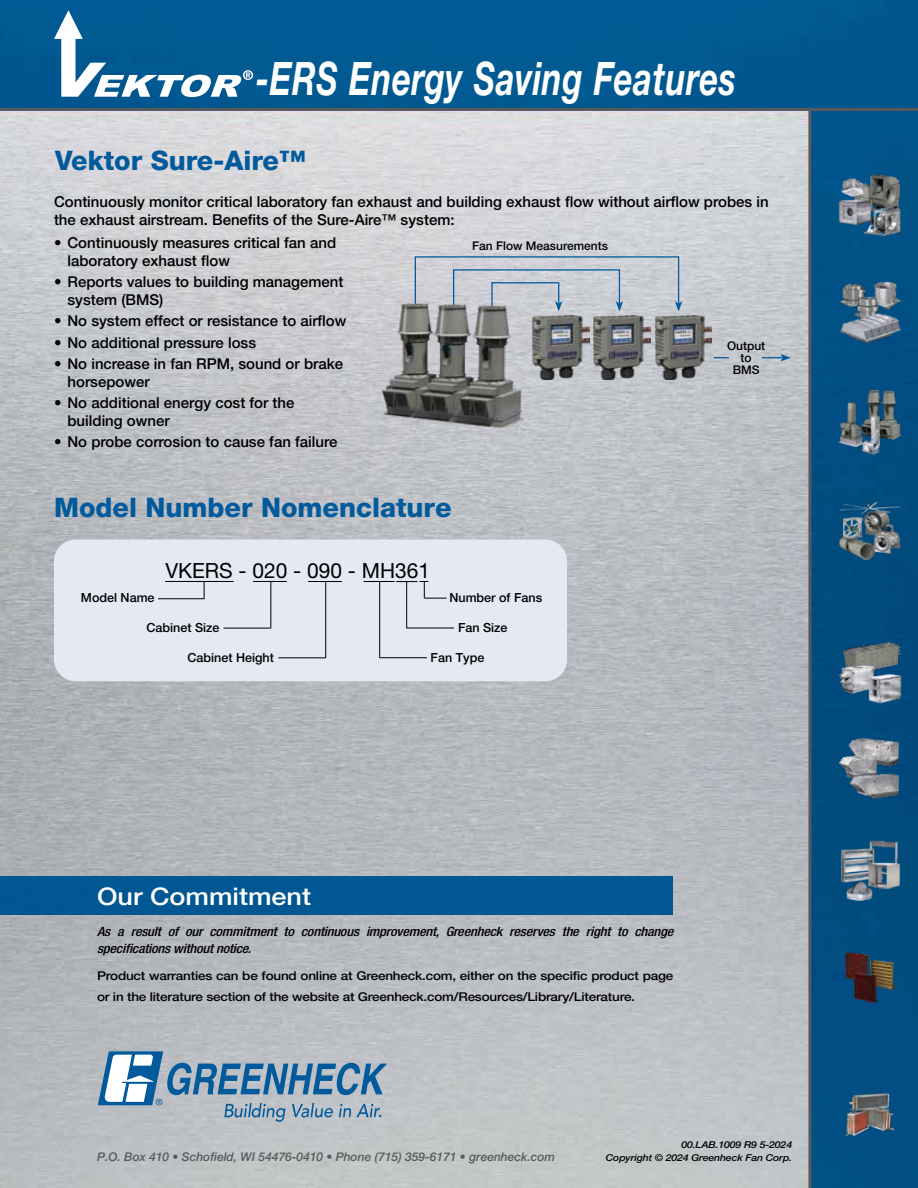
<style>
.page{position:relative;width:918px;height:1188px;background:#fff}
.page>*{position:absolute;margin:0;border:0;box-sizing:border-box;transform-origin:0 0}
.t1{font:italic 700 46.2px "Helvetica Neue LT Std";letter-spacing:.015em;color:#fff;scale:.71 1}
.t2{font:800 27px "Helvetica Neue LT Std";color:#005a9c}
.t3{font:500 24.3px "Helvetica Neue LT Std";color:#fff;scale:1.11 1}
.t4{font:20.85px "Helvetica Neue LT Std";color:#000}
.t5{font:500 15px/18px "Helvetica Neue LT Std";color:#000}
.t6{font:italic 500 condensed 12.9px/17.1px "Helvetica Neue LT Std";letter-spacing:-.015em;color:#000;scale:1.11 1}
.t7{font:500 12.6px "Helvetica Neue LT Std";color:#000}
.t8{font:500 12.15px/21px "Helvetica Neue LT Std";letter-spacing:-.015em;color:#000;scale:1.11 1}
.t9{font:italic 500 12px "Helvetica Neue LT Std";color:#58595b}
.t10{font:500 12px/12px "Helvetica Neue LT Std";color:#000;text-align:center}
.t11{font:italic 500 9.45px/13.5px "Helvetica Neue LT Std";letter-spacing:-.015em;color:#000;text-align:right;scale:1.11 1}
</style>
<div class="page">
<img style="left:0;top:0;width:918px;height:1188px">
<svg style="left:98px;top:1051px;width:289px;height:71px"></svg>
<hr style="left:808px;top:110px;width:3px;height:1078px;background:#58595b">
<div style="left:0;top:877px;width:673px;height:37px;background:#005793"></div>
<hr style="left:0;top:108px;width:918px;height:3px;background:#58595b">
<svg style="left:54px;top:10px;width:199px;height:87px"></svg>
<img style="left:838px;top:174px;width:64px;height:63px">
<img style="left:838px;top:498px;width:64px;height:63px">
<img style="left:839px;top:641px;width:62px;height:63px">
<img style="left:838px;top:737px;width:64px;height:62px">
<img style="left:838px;top:838px;width:64px;height:67px">
<img style="left:844px;top:951px;width:52px;height:52px">
<img style="left:844px;top:1091px;width:52px;height:48px">
<img style="left:838px;top:390px;width:64px;height:65px">
<img style="left:838px;top:281px;width:64px;height:63px">
<svg style="left:414px;top:256px;width:268px;height:124px"></svg>
<svg style="left:714px;top:357px;width:15px;height:1px"></svg>
<img style="left:655px;top:316px;width:57px;height:63px">
<img style="left:594px;top:316px;width:57px;height:63px">
<svg style="left:762px;top:354px;width:29px;height:7px"></svg>
<img style="left:383px;top:303px;width:140px;height:125px">
<div style="left:54px;top:540px;width:513px;height:141px;background:#e4e9f3;border-radius:22px"></div>
<hr style="left:165px;top:581px;width:69px;height:1px;background:#000">
<hr style="left:253px;top:581px;width:34px;height:1px;background:#000">
<hr style="left:158px;top:598px;width:46px;height:1px;background:#000">
<svg style="left:204px;top:582px;width:1px;height:17px"></svg>
<hr style="left:224px;top:628px;width:47px;height:1px;background:#000">
<hr style="left:270px;top:582px;width:1px;height:46px;background:#000">
<hr style="left:308px;top:581px;width:34px;height:1px;background:#000">
<hr style="left:278px;top:657px;width:47px;height:1px;background:#000">
<hr style="left:325px;top:582px;width:1px;height:76px;background:#000">
<svg style="left:396px;top:581px;width:51px;height:18px"></svg>
<hr style="left:407px;top:628px;width:47px;height:1px;background:#000">
<hr style="left:406px;top:582px;width:1px;height:46px;background:#000">
<hr style="left:364px;top:581px;width:31px;height:1px;background:#000">
<hr style="left:380px;top:657px;width:47px;height:1px;background:#000">
<hr style="left:379px;top:582px;width:1px;height:76px;background:#000">
<h1 class="t1" style="left:256px;top:50px;width:678px">-ERS Energy Saving Features</h1>
<h2 class="t2" style="left:55px;top:144px;width:252px">Vektor Sure-Aire™</h2>
<p class="t5" style="left:54px;top:192px;width:716px">Continuously monitor critical laboratory fan exhaust and building exhaust flow without airflow probes in the exhaust airstream. Benefits of the Sure-Aire™ system:</p>
<p class="t5" style="left:68px;top:233px;width:270px;text-indent:-14px">• Continuously measures critical fan and laboratory exhaust flow</p>
<p class="t5" style="left:68px;top:273px;width:277px;text-indent:-14px">• Reports values to building management system (BMS)</p>
<p class="t5" style="left:54px;top:312px;width:294px">• No system effect or resistance to airflow</p>
<p class="t5" style="left:54px;top:333px;width:204px">• No additional pressure loss</p>
<p class="t5" style="left:68px;top:354px;width:277px;text-indent:-14px">• No increase in fan RPM, sound or brake horsepower</p>
<p class="t5" style="left:68px;top:394px;width:229px;text-indent:-14px">• No additional energy cost for the building owner</p>
<p class="t5" style="left:54px;top:433px;width:285px">• No probe corrosion to cause fan failure</p>
<p class="t10" style="left:472px;top:240px;width:137px">Fan Flow Measurements</p>
<p class="t10" style="left:727px;top:340px;width:40px">Output to<br>BMS</p>
<h2 class="t2" style="left:54px;top:491px;width:399px">Model Number Nomenclature</h2>
<h3 class="t4" style="left:165px;top:558px;width:266px">VKERS - 020 - 090 - MH361</h3>
<p class="t7" style="left:81px;top:590px;width:75px">Model Name</p>
<p class="t7" style="left:146px;top:620px;width:75px">Cabinet Size</p>
<p class="t7" style="left:187px;top:650px;width:88px">Cabinet Height</p>
<h3 class="t3" style="left:97px;top:882px;width:194px">Our Commitment</h3>
<p class="t7" style="left:449px;top:590px;width:94px">Number of Fans</p>
<p class="t7" style="left:458px;top:620px;width:51px">Fan Size</p>
<p class="t7" style="left:431px;top:650px;width:55px">Fan Type</p>
<p class="t6" style="left:97px;top:923px;width:521px">As a result of our commitment to continuous improvement, Greenheck reserves the right to change specifications without notice.</p>
<p class="t8" style="left:97px;top:965px;width:521px">Product warranties can be found online at Greenheck.com, either on the specific product page or in the literature section of the website at Greenheck.com/Resources/Library/Literature.</p>
<p class="t9" style="left:97px;top:1150px;width:460px">P.O. Box 410 • Schofield, WI 54476-0410 • Phone (715) 359-6171 • greenheck.com</p>
<p class="t11" style="left:606px;top:1137px;width:169px">00.LAB.1009 R9 5-2024<br>Copyright © 2024 Greenheck Fan Corp.</p>
</div>
